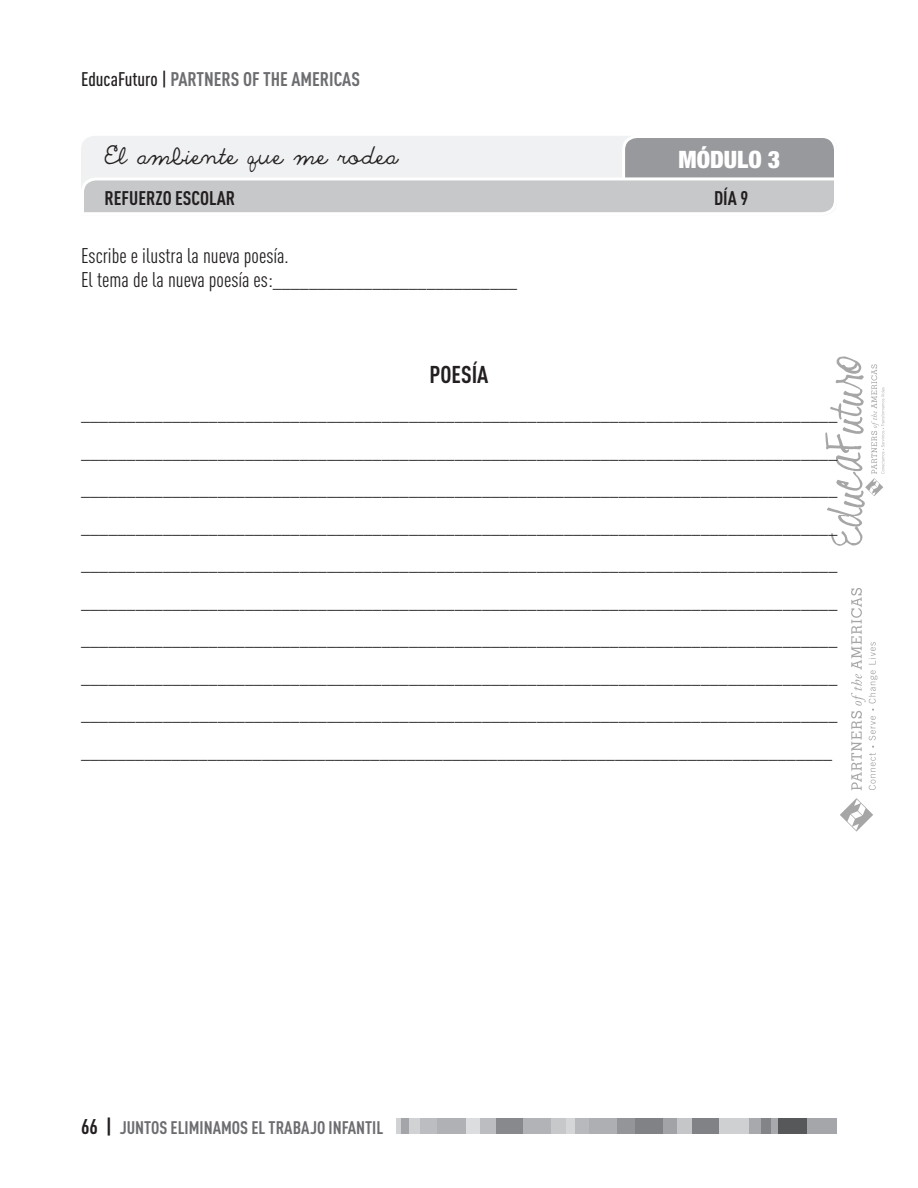
<style>
.page{position:relative;width:918px;height:1188px;background:#fff}
.page>*{position:absolute;margin:0;border:0;box-sizing:border-box;transform-origin:0 0}
.t1{font:900 condensed 24px "Helvetica Neue";color:#fff}
.t2{font:700 24px "Adi Haus PS Con";color:#231f20}
.t3{font:21px/37.5px "Adi Haus PS Con";color:#231f20}
.t4{font:21px "The Only Exception";color:#231f20}
.t5{font:700 19.5px "Adi Haus PS Con";color:#6c6d70}
.t6{font:700 19.5px "Adi Haus PS Con";color:#231f20}
.t7{font:700 18px "Adi Haus PS Con";color:#6c6d70}
.s1{font-weight:500;color:#231f20}
.s2{font-size:21px;color:#231f20}
</style>
<div class="page">
<div style="left:396px;top:1119px;width:5px;height:15px;background:#d1d2d4"></div>
<div style="left:401px;top:1119px;width:8px;height:15px;background:#a4a5a9"></div>
<div style="left:496px;top:1119px;width:27px;height:15px;background:#87898c"></div>
<div style="left:409px;top:1119px;width:11px;height:15px;background:#d1d2d4"></div>
<div style="left:663px;top:1119px;width:14px;height:15px;background:#a1a3a6"></div>
<div style="left:807px;top:1119px;width:30px;height:15px;background:#a5a6aa"></div>
<div style="left:523px;top:1119px;width:28px;height:15px;background:#b2b3b7"></div>
<div style="left:691px;top:1119px;width:29px;height:15px;background:#808285"></div>
<div style="left:420px;top:1119px;width:17px;height:15px;background:#bcbdc0"></div>
<div style="left:466px;top:1119px;width:15px;height:15px;background:#dcdddf"></div>
<div style="left:481px;top:1119px;width:15px;height:15px;background:#bcbdc0"></div>
<div style="left:551px;top:1119px;width:15px;height:15px;background:#c7c8ca"></div>
<div style="left:677px;top:1119px;width:14px;height:15px;background:#c5c6c8"></div>
<div style="left:749px;top:1119px;width:12px;height:15px;background:#a8a9ad"></div>
<div style="left:771px;top:1119px;width:8px;height:15px;background:#a8a9ad"></div>
<div style="left:574px;top:1119px;width:15px;height:15px;background:#b8b9bc"></div>
<div style="left:616px;top:1119px;width:20px;height:15px;background:#939598"></div>
<div style="left:589px;top:1119px;width:27px;height:15px;background:#aeafb3"></div>
<div style="left:636px;top:1119px;width:27px;height:15px;background:#808285"></div>
<div style="left:566px;top:1119px;width:8px;height:15px;background:#d5d6d8"></div>
<div style="left:720px;top:1119px;width:29px;height:15px;background:#cfd0d2"></div>
<div style="left:761px;top:1119px;width:10px;height:15px;background:#828487"></div>
<div style="left:779px;top:1119px;width:28px;height:15px;background:#57585a"></div>
<div style="left:437px;top:1119px;width:29px;height:15px;background:#b0b1b5"></div>
<div style="left:81px;top:136px;width:548px;height:40px;background:#f0f1f2"></div>
<div style="left:624px;top:136px;width:212px;height:55px;background:#97999c;border-radius:13px"></div>
<div style="left:622px;top:135px;width:215px;height:58px;border:3px solid #fff;border-radius:13px"></div>
<svg style="left:81px;top:176px;width:756px;height:37px"></svg>
<svg style="left:840px;top:798px;width:33px;height:34px"></svg>
<svg style="left:851px;top:588px;width:26px;height:202px"></svg>
<svg style="left:825px;top:356px;width:59px;height:190px"></svg>
<p class="t5" style="left:81px;top:67px;width:281px"><span class="s1">EducaFuturo |</span> PARTNERS OF THE AMERICAS</p>
<p class="t4" style="left:105px;top:145px;width:295px">El ambiente que me rodea</p>
<p class="t1" style="left:679px;top:145px;width:103px">MÓDULO 3</p>
<p class="t6" style="left:105px;top:186px;width:132px">REFUERZO ESCOLAR</p>
<p class="t6" style="left:714px;top:186px;width:36px">DÍA 9</p>
<p class="t3" style="left:81px;top:243px;width:438px;line-height:24px">Escribe e ilustra la nueva poesía.<br>El tema de la nueva poesía es:___________________________</p>
<p class="t2" style="left:429px;top:359px;width:61px">POESÍA</p>
<p class="t3" style="left:81px;top:394px;width:758px;text-align:justify">___________________________________________________________________________________ ___________________________________________________________________________________ ___________________________________________________________________________________ ___________________________________________________________________________________ ___________________________________________________________________________________ ___________________________________________________________________________________ ___________________________________________________________________________________ ___________________________________________________________________________________ ___________________________________________________________________________________ ___________________________________________________________________________________</p>
<p class="t7" style="left:81px;top:1117px;width:304px"><span class="s2">66 |</span> JUNTOS ELIMINAMOS EL TRABAJO INFANTIL</p>
</div>
